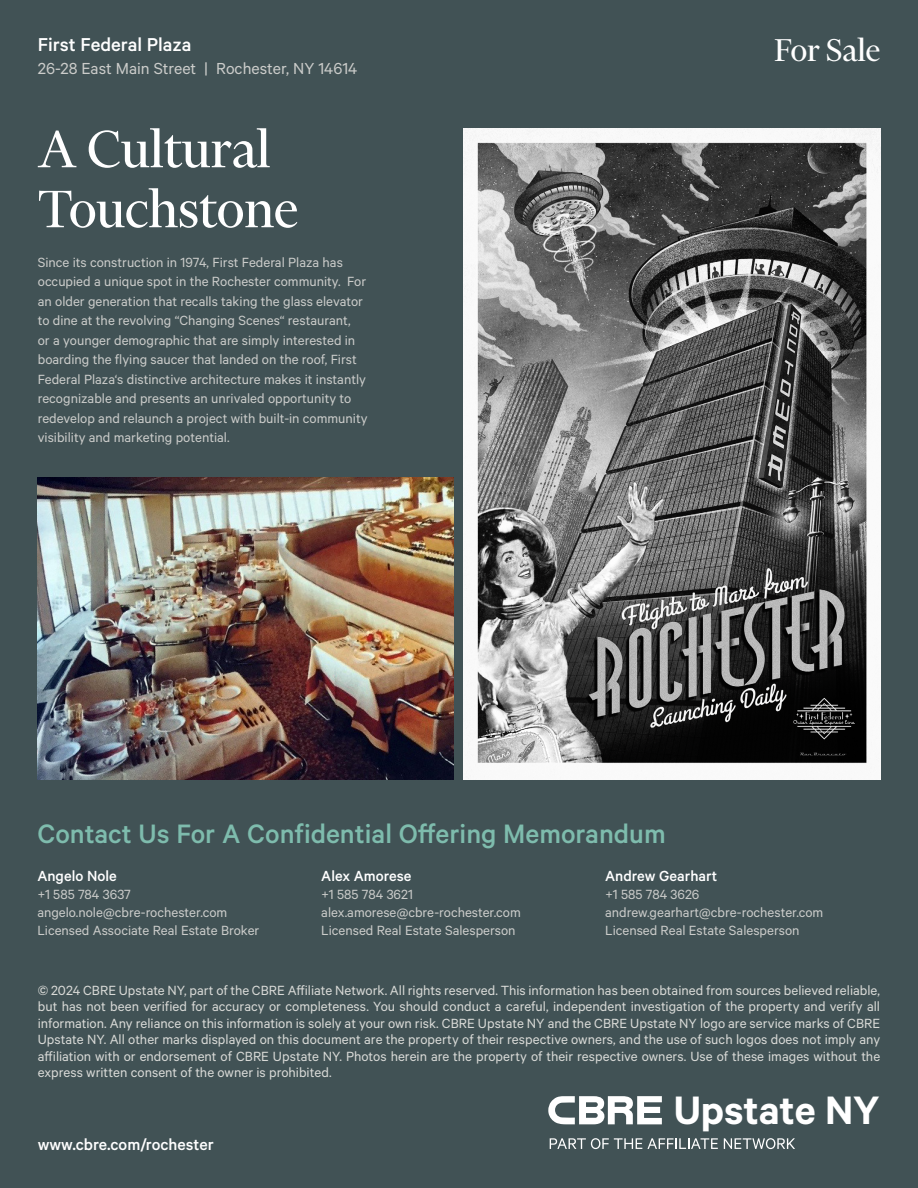
<style>
.page{position:relative;width:918px;height:1188px;background:#415255}
.page>*{position:absolute;margin:0;border:0;box-sizing:border-box;transform-origin:0 0}
.Heading_Small{font:60px/60px "Financier Display";color:#fff}
.t1{font:600 44.7px "Calibre";color:#fff}
.t2{font:36px "Financier Display";color:#fff}
.Contact_Us{font:500 30px "Calibre";color:#7ebcad}
.t3{font:500 21px "Calibre";color:#fff}
.t4{font:18px "Calibre";color:#cbccca}
.t5{font:500 18px "Calibre";color:#fff}
.Broker_Name{font:500 16.5px "Calibre";color:#fff}
.t6{font:15px/16.5px "Calibre";color:#d9dad7;text-align:justify}
.Body_Copy{font:15px/19.5px "Calibre";color:#cbccca}
.Contact_Info{font:15px "Calibre";color:#cbccca}
</style>
<div class="page">
<img style="left:464px;top:128px;width:416px;height:652px">
<img style="left:37px;top:477px;width:417px;height:303px">
<svg style="left:548px;top:1096px;width:114px;height:28px"></svg>
<svg style="left:724px;top:1138px;width:71px;height:11px"></svg>
<svg style="left:550px;top:1138px;width:168px;height:11px"></svg>
<p class="t3" style="left:38px;top:33px;width:155px">First Federal Plaza</p>
<p class="t4" style="left:38px;top:58px;width:321px">26-28 East Main Street | Rochester, NY 14614</p>
<p class="Heading_Small" style="left:38px;top:119px;width:262px">A Cultural<br>Touchstone</p>
<p class="Body_Copy" style="left:38px;top:252px;width:331px">Since its construction in 1974, First Federal Plaza has occupied a unique spot in the Rochester community. For an older generation that recalls taking the glass elevator to dine at the revolving “Changing Scenes“ restaurant,<br>or a younger demographic that are simply interested in boarding the flying saucer that landed on the roof, First Federal Plaza‘s distinctive architecture makes it instantly recognizable and presents an unrivaled opportunity to redevelop and relaunch a project with built-in community visibility and marketing potential.</p>
<p class="t2" style="left:775px;top:32px;width:107px">For Sale</p>
<p class="Contact_Us" style="left:37px;top:816px;width:630px">Contact Us For A Confidential Offering Memorandum</p>
<p class="Broker_Name" style="left:37px;top:866px;width:81px">Angelo Nole</p>
<p class="Contact_Info" style="left:37px;top:886px;width:95px">+1 585 784 3637</p>
<p class="Contact_Info" style="left:37px;top:904px;width:191px">angelo.nole@cbre-rochester.com</p>
<p class="Contact_Info" style="left:37px;top:922px;width:224px">Licensed Associate Real Estate Broker</p>
<p class="Broker_Name" style="left:321px;top:866px;width:92px">Alex Amorese</p>
<p class="Contact_Info" style="left:321px;top:886px;width:93px">+1 585 784 3621</p>
<p class="Contact_Info" style="left:321px;top:904px;width:201px">alex.amorese@cbre-rochester.com</p>
<p class="Contact_Info" style="left:321px;top:922px;width:196px">Licensed Real Estate Salesperson</p>
<p class="Broker_Name" style="left:605px;top:866px;width:114px">Andrew Gearhart</p>
<p class="Contact_Info" style="left:605px;top:886px;width:96px">+1 585 784 3626</p>
<p class="Contact_Info" style="left:605px;top:904px;width:220px">andrew.gearhart@cbre-rochester.com</p>
<p class="Contact_Info" style="left:605px;top:922px;width:196px">Licensed Real Estate Salesperson</p>
<p class="t6" style="left:38px;top:982px;width:844px">© 2024 CBRE Upstate NY, part of the CBRE Affiliate Network. All rights reserved. This information has been obtained from sources believed reliable, but has not been verified for accuracy or completeness. You should conduct a careful, independent investigation of the property and verify all information. Any reliance on this information is solely at your own risk. CBRE Upstate NY and the CBRE Upstate NY logo are service marks of CBRE Upstate NY. All other marks displayed on this document are the property of their respective owners, and the use of such logos does not imply any affiliation with or endorsement of CBRE Upstate NY. Photos herein are the property of their respective owners. Use of these images without the express written consent of the owner is prohibited.</p>
<p class="t5" style="left:38px;top:1134px;width:178px">www.cbre.com/rochester</p>
<p class="t1" style="left:674px;top:1083px;width:208px">Upstate NY</p>
</div>
